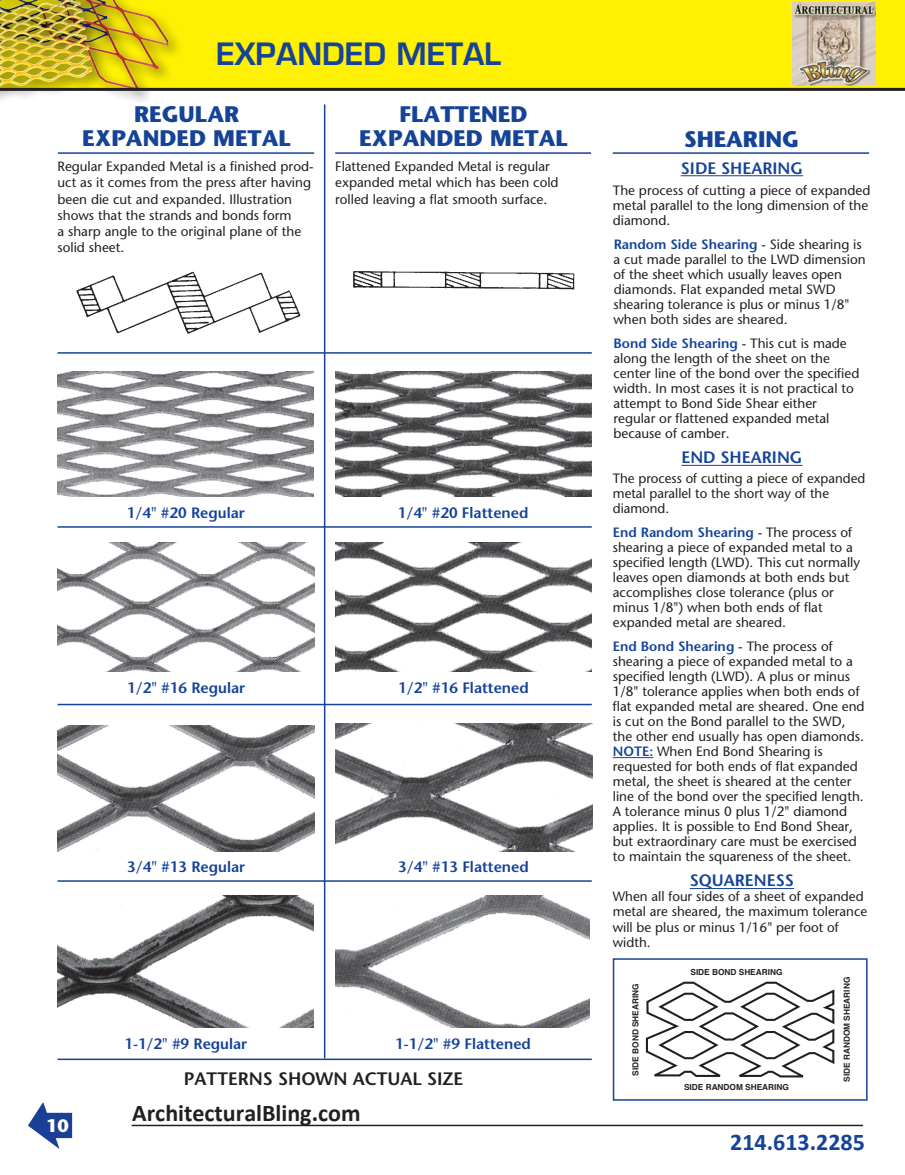
<style>
.page{position:relative;width:905px;height:1175px;background:#fff}
.page>*{position:absolute;margin:0;border:0;box-sizing:border-box;transform-origin:0 0}
.t1{font:600 30px "Eurostile";color:#154398}
.t2{font:700 24px "Calibri";color:#231f20}
.t3{font:700 24px "Calibri";color:#154398}
.t4{font:700 22.5px "Stone Sans";color:#154398}
.t5{font:600 18px "Stone Sans";color:#231f20}
.t6{font:700 18px "Stone Sans";color:#fff}
.t7{font:600 16.5px "Stone Sans";color:#154398}
.t8{font:600 15px "Stone Sans";color:#154398}
.t9{font:13.5px/15px "Stone Sans";color:#231f20}
.t10{font:700 8.25px "Helvetica";color:#231f20}
.s1{font-weight:600;color:#154398}
</style>
<div class="page">
<div style="left:0;top:0;width:904px;height:89px;background:#fff101"></div>
<div style="left:0;top:0;width:183px;height:104px;background:#231f20;opacity:.75"></div>
<img style="left:0;top:0;width:168px;height:88px">
<hr style="left:132px;top:1124px;width:730px;height:2px;background:#231f20">
<svg style="left:28px;top:1102px;width:44px;height:47px"></svg>
<hr style="left:0;top:88px;width:904px;height:3px;background:#231f20">
<hr style="left:58px;top:152px;width:256px;height:2px;background:#154398">
<hr style="left:335px;top:152px;width:256px;height:2px;background:#154398">
<hr style="left:613px;top:152px;width:256px;height:2px;background:#154398">
<hr style="left:680px;top:175px;width:123px;height:1px;background:#154398">
<hr style="left:681px;top:465px;width:121px;height:1px;background:#154398">
<hr style="left:613px;top:757px;width:40px;height:1px;background:#154398">
<hr style="left:689px;top:888px;width:105px;height:1px;background:#154398">
<img style="left:76px;top:271px;width:225px;height:63px">
<img style="left:352px;top:270px;width:223px;height:20px">
<img style="left:58px;top:371px;width:256px;height:125px">
<img style="left:58px;top:725px;width:256px;height:126px">
<img style="left:58px;top:895px;width:255px;height:132px">
<img style="left:335px;top:371px;width:256px;height:125px">
<img style="left:335px;top:542px;width:257px;height:129px">
<img style="left:335px;top:724px;width:258px;height:127px">
<img style="left:335px;top:895px;width:254px;height:132px">
<img style="left:58px;top:543px;width:256px;height:128px">
<svg style="left:645px;top:981px;width:190px;height:97px"></svg>
<div style="left:612px;top:958px;width:255px;height:142px;border:2px solid #154398"></div>
<hr style="left:324px;top:104px;width:1px;height:954px;background:#154398">
<hr style="left:58px;top:526px;width:534px;height:1px;background:#154398">
<hr style="left:58px;top:352px;width:534px;height:2px;background:#154398">
<hr style="left:58px;top:703px;width:534px;height:2px;background:#154398">
<hr style="left:58px;top:880px;width:534px;height:1px;background:#154398">
<hr style="left:58px;top:1058px;width:534px;height:2px;background:#154398">
<img style="left:792px;top:3px;width:83px;height:82px">
<p class="t1" style="left:216px;top:35px;width:286px">EXPANDED METAL</p>
<p class="t4" style="left:134px;top:100px;width:106px">REGULAR</p>
<p class="t4" style="left:82px;top:124px;width:210px">EXPANDED METAL</p>
<p class="t4" style="left:399px;top:100px;width:130px">FLATTENED</p>
<p class="t4" style="left:359px;top:124px;width:210px">EXPANDED METAL</p>
<p class="t4" style="left:684px;top:124px;width:116px">SHEARING</p>
<p class="t9" style="left:58px;top:158px;width:257px;line-height:16.2px">Regular Expanded Metal is a finished prod&shy;uct as it comes from the press after having been die cut and expanded. Illustration shows that the strands and bonds form<br>a sharp angle to the original plane of the solid sheet.</p>
<p class="t9" style="left:335px;top:159px;width:216px">Flattened Expanded Metal is regular</p>
<p class="t9" style="left:335px;top:174px;width:225px;line-height:16.2px">expanded metal which has been cold rolled leaving a flat smooth surface.</p>
<p class="t8" style="left:127px;top:503px;width:119px">1/4" #20 Regular</p>
<p class="t8" style="left:398px;top:503px;width:132px">1/4" #20 Flattened</p>
<p class="t8" style="left:127px;top:678px;width:119px">1/2" #16 Regular</p>
<p class="t8" style="left:398px;top:678px;width:132px">1/2" #16 Flattened</p>
<p class="t8" style="left:127px;top:857px;width:119px">3/4" #13 Regular</p>
<p class="t8" style="left:398px;top:857px;width:132px">3/4" #13 Flattened</p>
<p class="t6" style="left:46px;top:1114px;width:24px">10</p>
<p class="t8" style="left:124px;top:1034px;width:124px">1-1/2" #9 Regular</p>
<p class="t8" style="left:395px;top:1034px;width:137px">1-1/2" #9 Flattened</p>
<p class="t5" style="left:184px;top:1067px;width:281px">PATTERNS SHOWN ACTUAL SIZE</p>
<h2 class="t2" style="left:132px;top:1096px;width:230px">ArchitecturalBling.com</h2>
<p class="t7" style="left:680px;top:158px;width:124px">SIDE SHEARING</p>
<p class="t9" style="left:613px;top:182px;width:259px">The process of cutting a piece of expanded metal parallel to the long dimension of the diamond.</p>
<p class="t9" style="left:613px;top:236px;width:254px"><span class="s1">Random Side Shearing</span> - Side shearing is a cut made parallel to the LWD dimension of the sheet which usually leaves open</p>
<p class="t9" style="left:613px;top:281px;width:237px">diamonds. Flat expanded metal SWD shearing tolerance is plus or minus 1/8" when both sides are sheared.</p>
<p class="t9" style="left:613px;top:335px;width:235px"><span class="s1">Bond Side Shearing</span> - This cut is made along the length of the sheet on the</p>
<p class="t9" style="left:613px;top:365px;width:247px">center line of the bond over the specified width. In most cases it is not practical to attempt to Bond Side Shear either</p>
<p class="t9" style="left:613px;top:410px;width:217px">regular or flattened expanded metal</p>
<p class="t9" style="left:613px;top:425px;width:118px">because of camber.</p>
<p class="t7" style="left:681px;top:447px;width:123px">END SHEARING</p>
<p class="t9" style="left:613px;top:470px;width:254px">The process of cutting a piece of expanded metal parallel to the short way of the</p>
<p class="t9" style="left:613px;top:500px;width:58px">diamond.</p>
<p class="t9" style="left:612px;top:524px;width:249px"><span class="s1">End Random Shearing</span> - The process of shearing a piece of expanded metal to a specified length (LWD). This cut normally leaves open diamonds at both ends but</p>
<p class="t9" style="left:612px;top:584px;width:222px">accomplishes close tolerance (plus or minus 1/8") when both ends of flat</p>
<p class="t9" style="left:612px;top:614px;width:175px">expanded metal are sheared.</p>
<p class="t9" style="left:612px;top:638px;width:253px"><span class="s1">End Bond Shearing</span> - The process of shearing a piece of expanded metal to a specified length (LWD). A plus or minus 1/8" tolerance applies when both ends of flat expanded metal are sheared. One end is cut on the Bond parallel to the SWD, the other end usually has open diamonds.<br><span class="s1">NOTE:</span> When End Bond Shearing is</p>
<p class="t9" style="left:612px;top:758px;width:252px">requested for both ends of flat expanded metal, the sheet is sheared at the center line of the bond over the specified length.<br>A tolerance minus 0 plus 1/2" diamond</p>
<p class="t9" style="left:612px;top:818px;width:246px">applies. It is possible to End Bond Shear, but extraordinary care must be exercised to maintain the squareness of the sheet.</p>
<p class="t7" style="left:689px;top:870px;width:106px">SQUARENESS</p>
<p class="t9" style="left:613px;top:889px;width:256px">When all four sides of a sheet of expanded metal are sheared, the maximum tolerance will be plus or minus 1/16" per foot of width.</p>
<p class="t10" style="left:690px;top:965px;width:94px">SIDE BOND SHEARING</p>
<p class="t10" style="left:628px;top:1075px;width:94px;rotate:-90deg">SIDE BOND SHEARING</p>
<p class="t10" style="left:839px;top:1082px;width:106px;rotate:-90deg">SIDE RANDOM SHEARING</p>
<p class="t10" style="left:684px;top:1080px;width:106px">SIDE RANDOM SHEARING</p>
<h2 class="t3" style="left:730px;top:1125px;width:136px">214.613.2285</h2>
</div>
